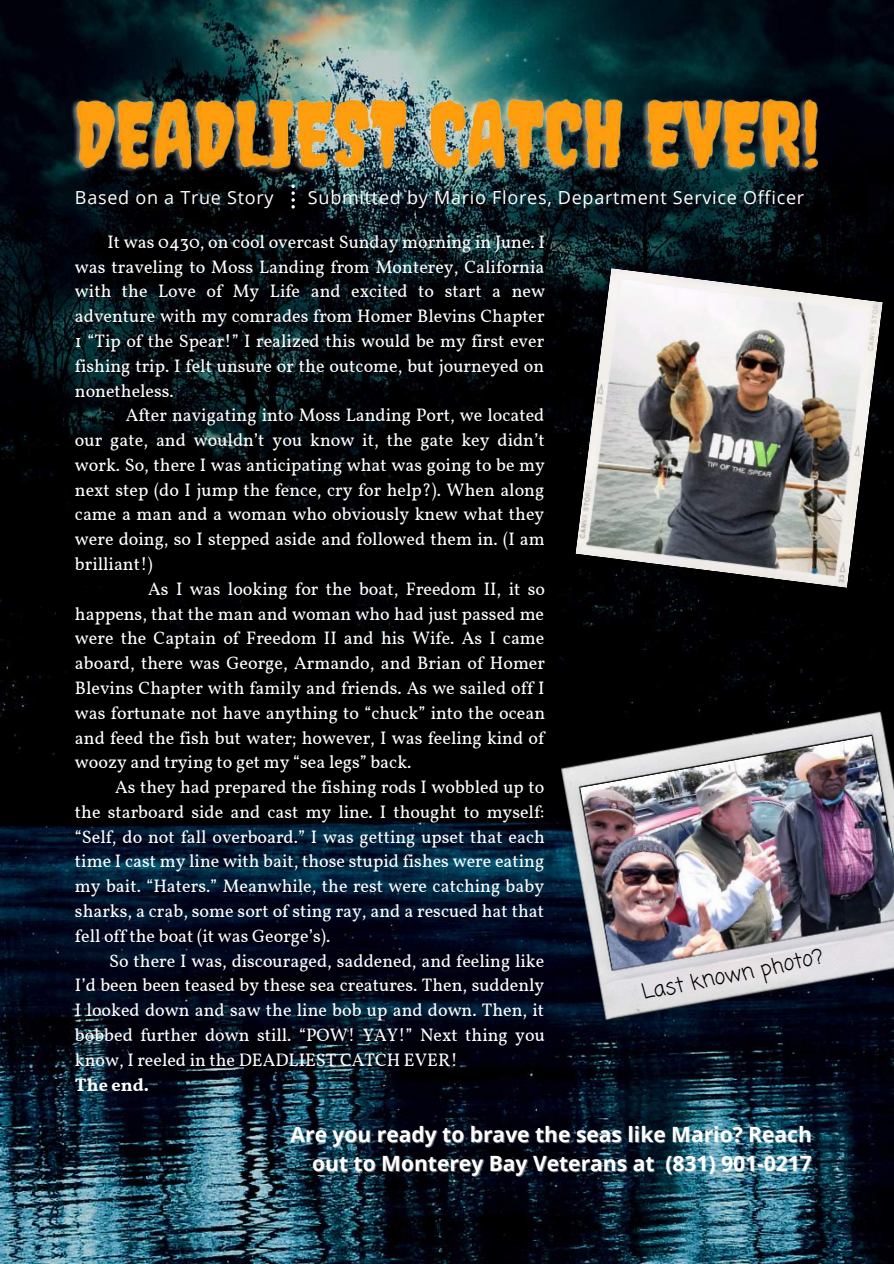
<style>
.page{position:relative;width:894px;height:1264px;background:#fff}
.page>*{position:absolute;margin:0;border:0;box-sizing:border-box;transform-origin:0 0}
.t1{font:700 21px/29.2px "Open Sans";color:#fff;text-align:right}
.t2{font:21px "Coming Soon";color:#000}
.t3{font:18px/24.8px "Vollkorn";color:#fff;text-align:justify}
.t4{font:18px "Open Sans";letter-spacing:.04em;color:#fff}
.t5{font:700 18px "Vollkorn";color:#fff}
</style>
<div class="page">
<img style="left:0;top:0;width:893px;height:1263px">
<img style="left:64px;top:74px;width:759px;height:120px">
<svg style="left:291px;top:184px;width:4px;height:24px"></svg>
<img style="left:559px;top:709px;width:334px;height:316px">
<img style="left:575px;top:268px;width:307px;height:320px">
<p class="t4" style="left:75px;top:185px;width:200px">Based on a True Story</p>
<p class="t4" style="left:308px;top:184px;width:497px">Submitted by Mario Flores, Department Service Officer</p>
<p class="t3" style="left:75px;top:231px;width:471px;text-indent:32px">It was 0430, on cool overcast Sunday morning in June. I was traveling to Moss Landing from Monterey, California with the Love of My Life and excited to start a new adventure with my comrades from Homer Blevins Chapter 1 “Tip of the Spear!” I realized this would be my first ever fishing trip. I felt unsure or the outcome, but journeyed on nonetheless.</p>
<p class="t3" style="left:126px;top:404px;width:420px">After navigating into Moss Landing Port, we located</p>
<p class="t3" style="left:75px;top:429px;width:471px">our gate, and wouldn’t you know it, the gate key didn’t</p>
<p class="t3" style="left:75px;top:454px;width:471px">work. So, there I was anticipating what was going to be my</p>
<p class="t3" style="left:75px;top:478px;width:470px">next step (do I jump the fence, cry for help?). When along</p>
<p class="t3" style="left:75px;top:503px;width:470px">came a man and a woman who obviously knew what they</p>
<p class="t3" style="left:75px;top:528px;width:471px">were doing, so I stepped aside and followed them in. (I am</p>
<p class="t3" style="left:75px;top:553px;width:79px">brilliant!)</p>
<p class="t3" style="left:148px;top:578px;width:398px">As I was looking for the boat, Freedom II, it so</p>
<p class="t3" style="left:75px;top:602px;width:470px">happens, that the man and woman who had just passed me</p>
<p class="t3" style="left:75px;top:627px;width:471px">were the Captain of Freedom II and his Wife. As I came</p>
<p class="t3" style="left:75px;top:652px;width:471px">aboard, there was George, Armando, and Brian of Homer</p>
<p class="t3" style="left:75px;top:677px;width:471px">Blevins Chapter with family and friends. As we sailed off I</p>
<p class="t3" style="left:75px;top:701px;width:471px">was fortunate not have anything to “chuck” into the ocean</p>
<p class="t3" style="left:75px;top:726px;width:470px">and feed the fish but water; however, I was feeling kind of</p>
<p class="t3" style="left:75px;top:751px;width:338px">woozy and trying to get my “sea legs” back.</p>
<p class="t3" style="left:115px;top:776px;width:430px">As they had prepared the fishing rods I wobbled up to</p>
<p class="t3" style="left:75px;top:801px;width:471px">the starboard side and cast my line. I thought to myself:</p>
<p class="t3" style="left:75px;top:825px;width:471px">“Self, do not fall overboard.” I was getting upset that each</p>
<p class="t3" style="left:75px;top:850px;width:470px">time I cast my line with bait, those stupid fishes were eating</p>
<p class="t3" style="left:75px;top:875px;width:470px">my bait. “Haters.” Meanwhile, the rest were catching baby</p>
<p class="t3" style="left:75px;top:900px;width:470px">sharks, a crab, some sort of sting ray, and a rescued hat that</p>
<p class="t3" style="left:75px;top:924px;width:257px">fell off the boat (it was George’s).</p>
<p class="t3" style="left:109px;top:949px;width:436px">So there I was, discouraged, saddened, and feeling like</p>
<p class="t3" style="left:75px;top:974px;width:470px">I’d been been teased by these sea creatures. Then, suddenly</p>
<p class="t3" style="left:75px;top:999px;width:470px">I looked down and saw the line bob up and down. Then, it</p>
<p class="t3" style="left:75px;top:1023px;width:471px">bobbed further down still. “POW! YAY!” Next thing you</p>
<p class="t3" style="left:75px;top:1048px;width:384px">know, I reeled in the DEADLIEST CATCH EVER!</p>
<p class="t5" style="left:75px;top:1073px;width:75px">The end.</p>
<p class="t2" style="left:639px;top:977px;width:186px;rotate:-11deg">Last known photo?</p>
<p class="t1" style="left:290px;top:1119px;width:522px">Are you ready to brave the seas like Mario? Reach out to Monterey Bay Veterans at (831) 901-0217</p>
</div>
